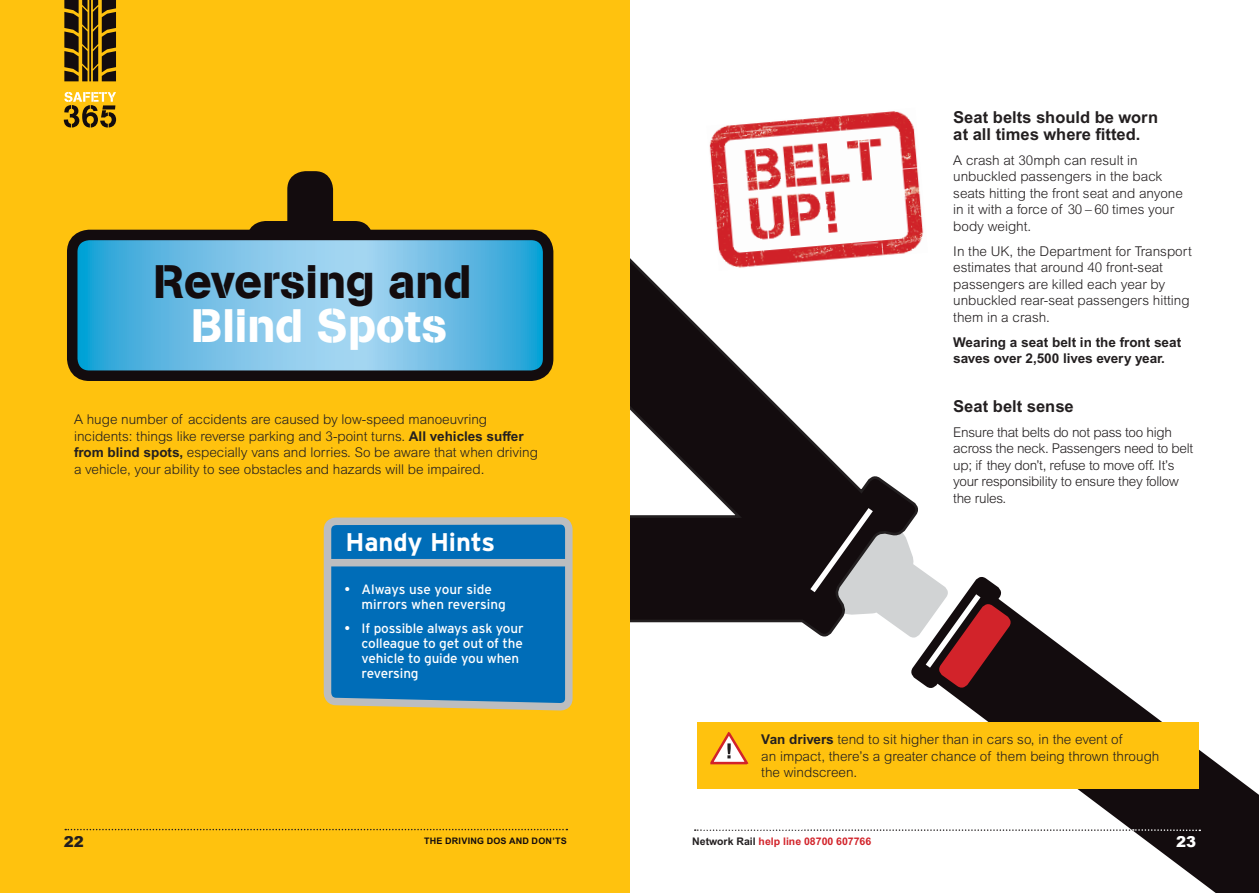
<style>
.page{position:relative;width:1259px;height:893px;background:#fff}
.page>*{position:absolute;margin:0;border:0;box-sizing:border-box;transform-origin:0 0}
.t1{font:46.5px "AG Book Stencil";letter-spacing:-.005em;color:#130c0e}
.t2{font:46.5px "AG Book Stencil";letter-spacing:-.005em;color:#fff}
.t3{font:700 25.5px "Interstate";letter-spacing:-.005em;color:#fff}
.t4{font:700 16.5px/16.5px "Arial SFMT";color:#231f20}
.t5{font:900 15px "Arial";color:#231f20}
.t6{font:900 15px "Arial";color:#fff}
.t7{font:300 13.5px/16.5px "Arial";color:#231f20}
.t8{font:300 13.5px/16.5px "Arial";letter-spacing:-.02em;color:#231f20}
.t9{font:13.5px/15px "Interstate";letter-spacing:-.01em;color:#fff}
.t10{font:700 13.5px/16.5px "Arial SFMT";color:#231f20}
.t11{font:700 10.5px "Arial SFMT";color:#d2232a}
.t12{font:700 9px "Arial SFMT";letter-spacing:.03em;color:#130c0e}
.s1{font-family:"Arial SFMT";font-weight:700}
.s2{color:#231f20}
</style>
<div class="page">
<svg style="left:946px;top:610px;width:313px;height:283px"></svg>
<svg style="left:629px;top:113px;width:283px;height:525px"></svg>
<svg style="left:799px;top:501px;width:214px;height:189px"></svg>
<div style="left:0;top:0;width:629px;height:893px;background:#ffc20e"></div>
<div style="left:247px;top:221px;width:126px;height:67px;background:#130c0e;border-radius:18px"></div>
<div style="left:287px;top:171px;width:46px;height:68px;background:#130c0e;border-radius:18px"></div>
<svg style="left:72px;top:235px;width:476px;height:141px;background:#6bbde4"></svg>
<div style="left:67px;top:230px;width:486px;height:151px;border:10px solid #130c0e;border-radius:17px"></div>
<svg style="left:323px;top:517px;width:250px;height:194px;background:#2079b4"></svg>
<div style="left:327px;top:559px;width:242px;height:7px;background:#bcbdbf"></div>
<div style="left:697px;top:722px;width:502px;height:67px;background:#ffc20e"></div>
<svg style="left:710px;top:732px;width:39px;height:33px"></svg>
<img style="left:706px;top:111px;width:218px;height:160px">
<svg style="left:65px;top:829px;width:502px;height:1px"></svg>
<svg style="left:695px;top:829px;width:505px;height:2px"></svg>
<svg style="left:64px;top:92px;width:52px;height:36px"></svg>
<svg style="left:64px;top:0;width:52px;height:81px"></svg>
<h1 class="t1" style="left:153px;top:254px;width:320px">Reversing and</h1>
<h1 class="t2" style="left:191px;top:297px;width:257px">Blind Spots</h1>
<p class="t7" style="left:74px;top:411px;width:465px">A huge number of accidents are caused by low-speed manoeuvring incidents: things like reverse parking and 3-point turns. <span class="s1">All vehicles suffer from blind spots,</span> especially vans and lorries. So be aware that when driving a vehicle, your ability to see obstacles and hazards will be impaired.</p>
<h2 class="t3" style="left:345px;top:528px;width:151px">Handy Hints</h2>
<p class="t9" style="left:361px;top:582px;width:146px;text-indent:-17px">• Always use your side mirrors when reversing</p>
<p class="t9" style="left:361px;top:621px;width:164px;text-indent:-17px">• If possible always ask your colleague to get out of the vehicle to guide you when reversing</p>
<p class="t4" style="left:953px;top:109px;width:207px">Seat belts should be worn at all times where fitted.</p>
<p class="t7" style="left:953px;top:152px;width:231px">A crash at 30mph can result in unbuckled passengers in the back seats hitting the front seat and anyone in it with a force of 30 – 60 times your body weight.</p>
<p class="t7" style="left:953px;top:243px;width:240px">In the UK, the Department for Transport estimates that around 40 front-seat passengers are killed each year by unbuckled rear-seat passengers hitting them in a crash.</p>
<p class="t10" style="left:953px;top:334px;width:230px">Wearing a seat belt in the front seat saves over 2,500 lives every year.</p>
<p class="t4" style="left:953px;top:398px;width:122px">Seat belt sense</p>
<p class="t8" style="left:953px;top:424px;width:241px">Ensure that belts do not pass too high across the neck. Passengers need to belt up; if they don’t, refuse to move off. It’s your responsibility to ensure they follow the rules.</p>
<p class="t7" style="left:761px;top:731px;width:399px"><span class="s1">Van drivers</span> tend to sit higher than in cars so, in the event of<br>an impact, there’s a greater chance of them being thrown through the windscreen.</p>
<p class="t5" style="left:64px;top:831px;width:22px">22</p>
<p class="t12" style="left:424px;top:835px;width:93px">THE DRIVING DOs and</p>
<p class="t12" style="left:531px;top:835px;width:8px">don</p>
<p class="t12" style="left:552px;top:835px;width:16px">’ts</p>
<p class="t11" style="left:692px;top:835px;width:180px"><span class="s2">Network Rail</span> help line 08700 607766</p>
<p class="t6" style="left:1176px;top:831px;width:21px">23</p>
</div>
